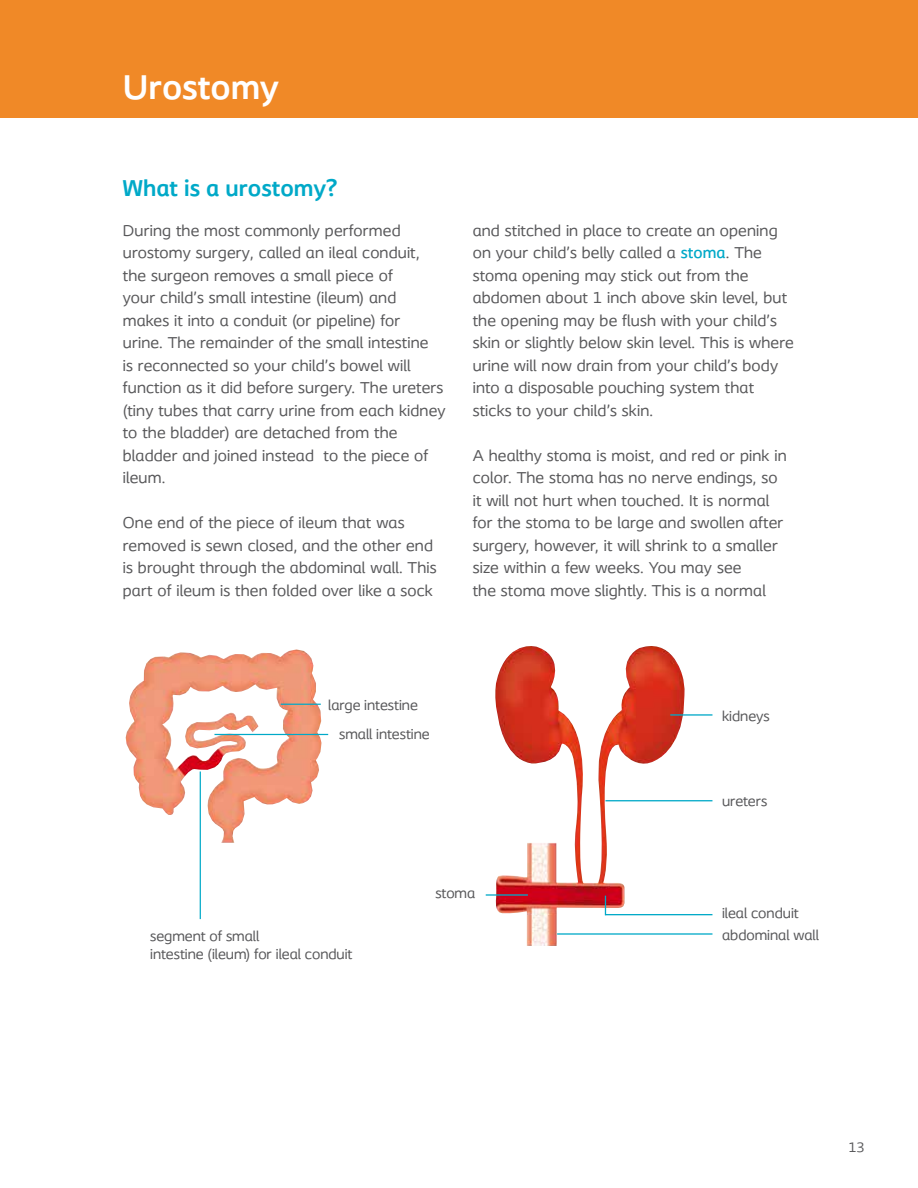
<style>
.page{position:relative;width:918px;height:1188px;background:#fff}
.page>*{position:absolute;margin:0;border:0;box-sizing:border-box;transform-origin:0 0}
.t1{font:700 36px "Coloplast";letter-spacing:-.005em;color:#fff}
.t2{font:700 24px "Coloplast";color:#00a9c8}
.t3{font:16.5px/22.5px "Coloplast";letter-spacing:.01em;color:#58585a}
.t4{font:15px/18px "Coloplast";color:#58585a}
.t5{font:14.25px "Coloplast";color:#58585a}
.s1{font-weight:500;color:#00a9c8}
</style>
<div class="page">
<img style="left:126px;top:649px;width:195px;height:194px">
<hr style="left:214px;top:734px;width:114px;height:1px;background:#00a9c8">
<hr style="left:200px;top:772px;width:1px;height:147px;background:#00a9c8">
<hr style="left:281px;top:704px;width:40px;height:1px;background:#00a9c8">
<img style="left:495px;top:646px;width:190px;height:300px">
<svg style="left:605px;top:896px;width:1px;height:18px"></svg>
<hr style="left:605px;top:800px;width:107px;height:1px;background:#00a9c8">
<hr style="left:557px;top:933px;width:155px;height:2px;background:#00a9c8">
<hr style="left:605px;top:914px;width:107px;height:1px;background:#00a9c8">
<hr style="left:486px;top:894px;width:42px;height:2px;background:#00a9c8">
<hr style="left:670px;top:714px;width:42px;height:2px;background:#00a9c8">
<div style="left:0;top:0;width:918px;height:118px;background:#f08927"></div>
<h1 class="t1" style="left:123px;top:65px;width:158px">Urostomy</h1>
<h2 class="t2" style="left:123px;top:174px;width:216px">What is a urostomy?</h2>
<p class="t3" style="left:123px;top:219px;width:324px">During the most commonly performed urostomy surgery, called an ileal conduit, the surgeon removes a small piece of<br>your child’s small intestine (ileum) and makes it into a conduit (or pipeline) for<br>urine. The remainder of the small intestine<br>is reconnected so your child’s bowel will function as it did before surgery. The ureters (tiny tubes that carry urine from each kidney to the bladder) are detached from the bladder and joined instead to the piece of ileum.</p>
<p class="t3" style="left:123px;top:511px;width:315px">One end of the piece of ileum that was removed is sewn closed, and the other end is brought through the abdominal wall. This part of ileum is then folded over like a sock</p>
<p class="t3" style="left:473px;top:219px;width:323px">and stitched in place to create an opening on your child’s belly called a <span class="s1">stoma</span>. The stoma opening may stick out from the abdomen about 1 inch above skin level, but the opening may be flush with your child’s skin or slightly below skin level. This is where urine will now drain from your child’s body into a disposable pouching system that sticks to your child’s skin.</p>
<p class="t3" style="left:473px;top:444px;width:316px">A healthy stoma is moist, and red or pink in color. The stoma has no nerve endings, so it will not hurt when touched. It is normal for the stoma to be large and swollen after surgery, however, it will shrink to a smaller size within a few weeks. You may see<br>the stoma move slightly. This is a normal</p>
<p class="t4" style="left:328px;top:696px;width:91px">large intestine</p>
<p class="t4" style="left:339px;top:725px;width:92px">small intestine</p>
<p class="t4" style="left:722px;top:706px;width:49px">kidneys</p>
<p class="t4" style="left:722px;top:792px;width:47px">ureters</p>
<p class="t4" style="left:150px;top:926px;width:204px">segment of small<br>intestine (ileum) for ileal conduit</p>
<p class="t4" style="left:435px;top:883px;width:41px">stoma</p>
<p class="t4" style="left:722px;top:902px;width:98px;line-height:21.6px">ileal conduit abdominal wall</p>
<p class="t5" style="left:849px;top:1139px;width:18px">13</p>
</div>
